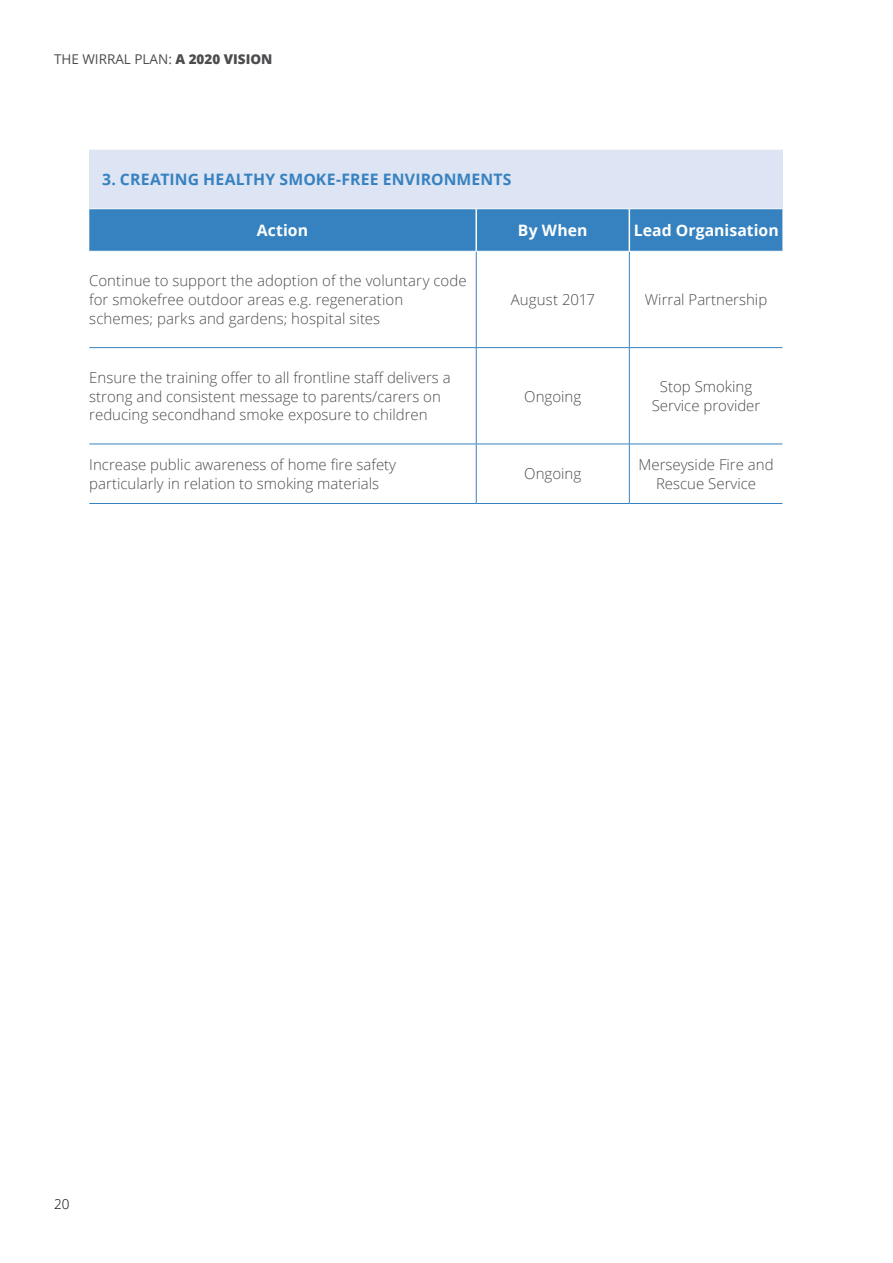
<style>
.page{position:relative;width:893px;height:1263px;background:#fff}
.page>*{position:absolute;margin:0;border:0;box-sizing:border-box;transform-origin:0 0}
.t1{font:700 15.75px "Open Sans";letter-spacing:.005em;color:#3682c0}
.t2{font:700 15.75px "Open Sans";letter-spacing:.005em;color:#fff}
.t3{font:300 15px/18.9px "Open Sans";color:#4d4d4f}
.t4{font:13.5px "Open Sans";color:#4d4d4f}
.t5{font:300 13.5px "Open Sans";color:#000}
.s1{font-weight:800}
</style>
<div class="page">
<div style="left:89px;top:149px;width:693px;height:60px;background:#dde4f3"></div>
<div style="left:89px;top:209px;width:693px;height:42px;background:#3682c0"></div>
<hr style="left:89px;top:149px;width:387px;height:1px;background:#fff">
<hr style="left:476px;top:149px;width:153px;height:1px;background:#fff">
<hr style="left:629px;top:149px;width:153px;height:1px;background:#fff">
<hr style="left:89px;top:208px;width:387px;height:1px;background:#fff">
<hr style="left:476px;top:208px;width:153px;height:1px;background:#fff">
<hr style="left:629px;top:208px;width:153px;height:1px;background:#fff">
<hr style="left:475px;top:209px;width:2px;height:42px;background:#fff">
<hr style="left:629px;top:209px;width:1px;height:42px;background:#fff">
<hr style="left:476px;top:252px;width:1px;height:95px;background:#3682c0">
<hr style="left:629px;top:252px;width:1px;height:95px;background:#3682c0">
<hr style="left:89px;top:347px;width:387px;height:1px;background:#3682c0">
<hr style="left:476px;top:347px;width:153px;height:1px;background:#3682c0">
<hr style="left:476px;top:348px;width:1px;height:96px;background:#3682c0">
<hr style="left:629px;top:347px;width:153px;height:1px;background:#3682c0">
<hr style="left:629px;top:348px;width:1px;height:96px;background:#3682c0">
<hr style="left:89px;top:444px;width:387px;height:1px;background:#3682c0">
<hr style="left:476px;top:444px;width:153px;height:1px;background:#3682c0">
<hr style="left:476px;top:444px;width:1px;height:59px;background:#3682c0">
<hr style="left:629px;top:444px;width:153px;height:1px;background:#3682c0">
<hr style="left:629px;top:444px;width:1px;height:59px;background:#3682c0">
<hr style="left:89px;top:503px;width:387px;height:1px;background:#3682c0">
<hr style="left:476px;top:503px;width:153px;height:1px;background:#3682c0">
<hr style="left:629px;top:503px;width:153px;height:1px;background:#3682c0">
<p class="t4" style="left:54px;top:50px;width:220px">THE WIRRAL PLAN: <span class="s1">A 2020 VISION</span></p>
<p class="t1" style="left:102px;top:168px;width:29px">3. CREATIN</p>
<p class="t1" style="left:188px;top:168px;width:27px">G HEALTH</p>
<p class="t1" style="left:266px;top:168px;width:86px">Y SMOKE-FREE</p>
<p class="t1" style="left:383px;top:168px;width:100px">ENVIRONMENTS</p>
<p class="t2" style="left:257px;top:219px;width:53px">ACTION</p>
<p class="t2" style="left:518px;top:219px;width:71px">BY WHEN</p>
<p class="t2" style="left:634px;top:219px;width:147px">LEAD ORGANISATION</p>
<p class="t3" style="left:89px;top:271px;width:379px">Continue to support the adoption of the voluntary code for smokefree outdoor areas e.g. regeneration schemes; parks and gardens; hospital sites</p>
<p class="t3" style="left:511px;top:290px;width:86px">August 2017</p>
<p class="t3" style="left:645px;top:290px;width:124px">Wirral Partnership</p>
<p class="t3" style="left:89px;top:367px;width:363px">Ensure the training offer to all frontline staff delivers a strong and consistent message to parents/carers on reducing secondhand smoke exposure to children</p>
<p class="t3" style="left:524px;top:386px;width:59px">Ongoing</p>
<p class="t3" style="left:652px;top:377px;width:110px;text-align:center">Stop Smoking<br>Service provider</p>
<p class="t3" style="left:89px;top:455px;width:308px">I ncrease public awareness of home fire safety particularly in relation to smoking materials</p>
<p class="t3" style="left:524px;top:464px;width:59px">Ongoing</p>
<p class="t3" style="left:638px;top:455px;width:137px;text-align:center">Merseyside Fire and<br>Rescue Service</p>
<p class="t5" style="left:54px;top:1194px;width:17px">20</p>
</div>
